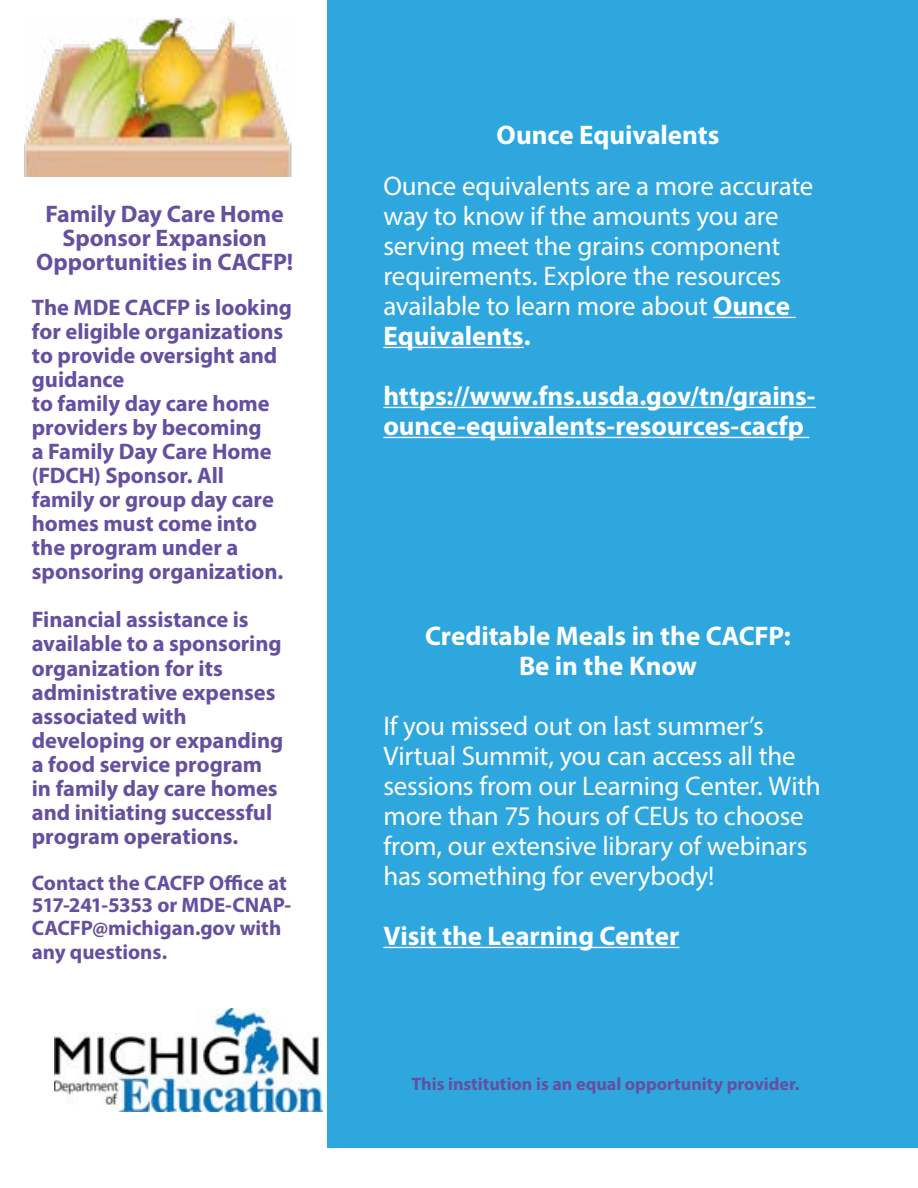
<style>
.page{position:relative;width:918px;height:1188px;background:#fff}
.page>*{position:absolute;margin:0;border:0;box-sizing:border-box;transform-origin:0 0}
.Newsletter_Title{font:27px/30px "Myriad Pro";letter-spacing:-.01em;color:#fff}
.Newsletter_Title-2{font:700 27px/30px "Myriad Pro";letter-spacing:-.005em;color:#fff}
.Newsletter_Title-3{font:700 24px/24px "Myriad Pro";letter-spacing:-.005em;color:#654fa0;text-align:center}
.Newsletter_Title-4{font:700 22.5px/24px "Myriad Pro";letter-spacing:-.005em;color:#654fa0}
.Newsletter_Title-5{font:700 21px/23px "Myriad Pro";letter-spacing:-.005em;color:#654fa0}
.t1{font:700 18px "Myriad Pro";color:#654fa0}
.s1{font-weight:700}
</style>
<div class="page">
<div style="left:327px;top:0;width:591px;height:1148px;background:#2ea7df"></div>
<img style="left:25px;top:19px;width:266px;height:157px">
<hr style="left:713px;top:317px;width:83px;height:1px;background:#fff">
<hr style="left:383px;top:347px;width:141px;height:1px;background:#fff">
<hr style="left:383px;top:407px;width:433px;height:1px;background:#fff">
<hr style="left:383px;top:437px;width:426px;height:1px;background:#fff">
<hr style="left:383px;top:947px;width:296px;height:1px;background:#fff">
<img style="left:54px;top:1008px;width:269px;height:103px">
<p class="Newsletter_Title-3" style="left:36px;top:202px;width:258px">Family Day Care Home<br>Sponsor Expansion<br>Opportunities in CACFP!</p>
<p class="Newsletter_Title-4" style="left:32px;top:295px;width:262px">The MDE CACFP is looking for eligible organizations to provide oversight and guidance</p>
<p class="Newsletter_Title-4" style="left:32px;top:391px;width:253px">to family day care home providers by becoming<br>a Family Day Care Home (FDCH) Sponsor. All family or group day care homes must come into the program under a sponsoring organization.</p>
<p class="Newsletter_Title-4" style="left:32px;top:607px;width:253px">Financial assistance is available to a sponsoring organization for its administrative expenses associated with developing or expanding a food service program in family day care homes and initiating successful program operations.</p>
<p class="Newsletter_Title-5" style="left:32px;top:871px;width:261px">Contact the CACFP Office at<br>517-241-5353 or MDE-CNAP-<br>CACFP@michigan.gov with any questions.</p>
<p class="Newsletter_Title-2" style="left:497px;top:119px;width:224px">Ounce Equivalents</p>
<p class="Newsletter_Title" style="left:383px;top:170px;width:431px">Ounce equivalents are a more accurate way to know if the amounts you are serving meet the grains component requirements. Explore the resources available to learn more about <span class="s1">Ounce<br>Equivalents.</span></p>
<p class="Newsletter_Title-2" style="left:383px;top:380px;width:434px">https://www.fns.usda.gov/tn/grains&shy;ounce-equivalents-resources-cacfp</p>
<p class="Newsletter_Title-2" style="left:425px;top:620px;width:367px">Creditable Meals in the CACFP:</p>
<p class="Newsletter_Title-2" style="left:519px;top:650px;width:180px">Be in the Know</p>
<p class="Newsletter_Title" style="left:383px;top:710px;width:439px">If you missed out on last summer’s Virtual Summit, you can access all the sessions from our Learning Center. With more than 75 hours of CEUs to choose from, our extensive library of webinars has something for everybody!</p>
<p class="Newsletter_Title-2" style="left:383px;top:920px;width:297px">Visit the Learning Center</p>
<p class="t1" style="left:412px;top:1072px;width:390px">This institution is an equal opportunity provider.</p>
</div>
